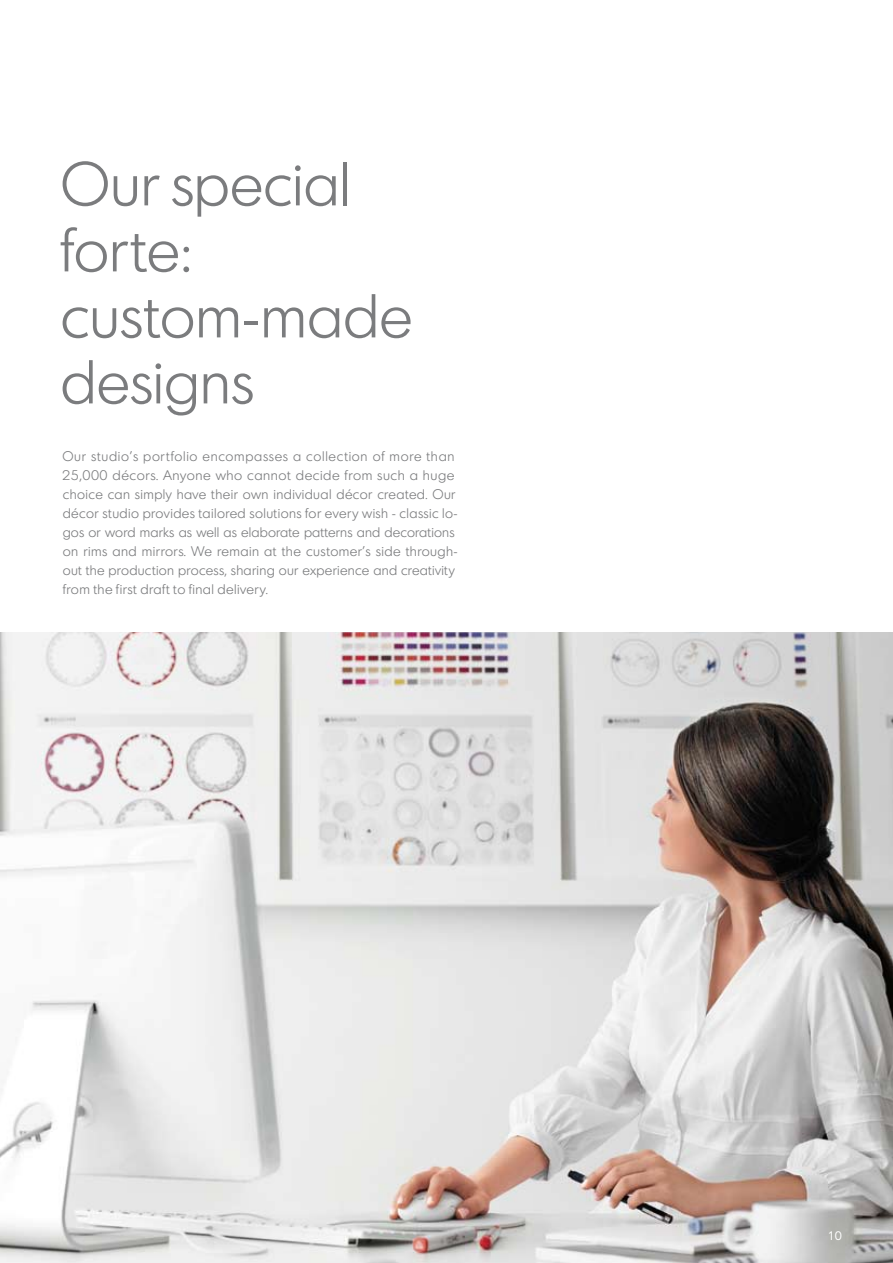
<style>
.page{position:relative;width:893px;height:1263px;background:#fff}
.page>*{position:absolute;margin:0;border:0;box-sizing:border-box;transform-origin:0 0}
.t1{font:300 60px/66px "Bauscher";color:#7b7c7e}
.t2{font:300 13.5px/19px "Bauscher";letter-spacing:.03em;color:#7b7c7e}
.t3{font:12px "Bauscher";color:#fff}
</style>
<div class="page">
<img style="left:0;top:633px;width:893px;height:630px">
<h1 class="t1" style="left:60px;top:150px;width:354px">Our special forte: custom-made designs</h1>
<p class="t2" style="left:62px;top:446px;width:397px">Our studio’s portfolio encompasses a collection of more than 25,000 décors. Anyone who cannot decide from such a huge choice can simply have their own individual décor created. Our décor studio provides tailored solutions for every wish - classic lo&shy;gos or word marks as well as elaborate patterns and decorations on rims and mirrors. We remain at the customer’s side through&shy;out the production process, sharing our experience and creativity from the first draft to final delivery.</p>
<p class="t3" style="left:828px;top:1228px;width:16px">10</p>
</div>
